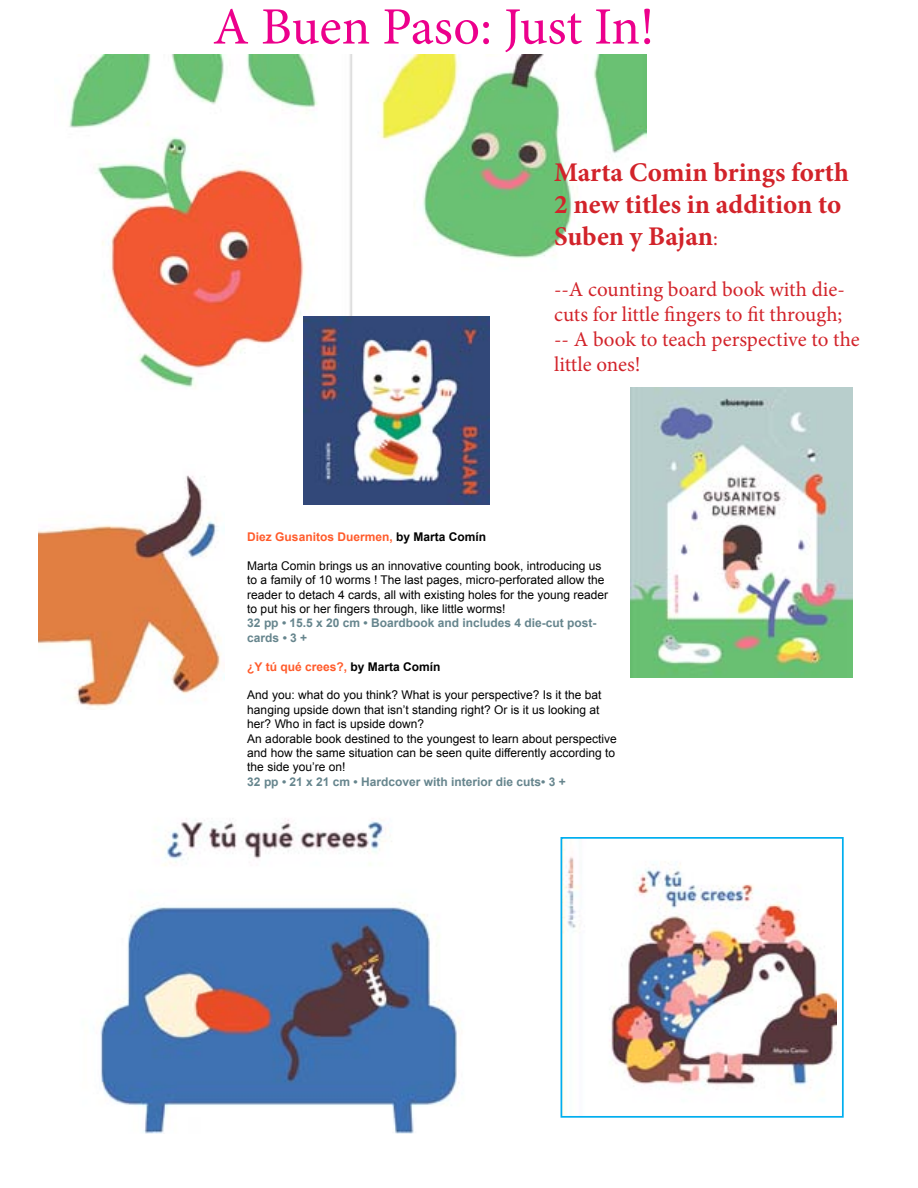
<style>
.page{position:relative;width:918px;height:1188px;background:#fff}
.page>*{position:absolute;margin:0;border:0;box-sizing:border-box;transform-origin:0 0}
.t1{font:52.5px "Minion Pro";letter-spacing:-.005em;color:#ec008c}
.t2{font:700 27px/32.4px "Minion Pro";color:#d2232a}
.t3{font:21px/25.2px "Minion Pro";color:#d2232a}
.t4{font:12px/14.4px "Arial";color:#000}
.t5{font:700 12px/14.4px "Arial";color:#66858d}
.t6{font:700 12px "Arial";color:#ff5b2b}
.s1{font-weight:400;font-size:21px}
.s2{color:#000}
</style>
<div class="page">
<img style="left:69px;top:54px;width:578px;height:372px">
<img style="left:303px;top:316px;width:186px;height:188px">
<img style="left:631px;top:388px;width:221px;height:289px">
<img style="left:564px;top:849px;width:272px;height:266px">
<div style="left:561px;top:837px;width:283px;height:281px;border:2px solid #00aeef"></div>
<img style="left:100px;top:818px;width:360px;height:316px">
<img style="left:39px;top:475px;width:186px;height:233px">
<h1 class="t1" style="left:213px;top:-8px;width:443px">A Buen Paso: Just In!</h1>
<h2 class="t2" style="left:554px;top:155px;width:296px">Marta Comin brings forth<br>2 new titles in addition to<br>Suben y Bajan<span class="s1">:</span></h2>
<h3 class="t3" style="left:554px;top:277px;width:307px">--A counting board book with die&shy;cuts for little fingers to fit through; -- A book to teach perspective to the little ones!</h3>
<p class="t6" style="left:247px;top:529px;width:240px">Diez Gusanitos Duermen, <span class="s2">by Marta Comín</span></p>
<p class="t4" style="left:247px;top:559px;width:362px">Marta Comin brings us an innovative counting book, introducing us to a family of 10 worms ! The last pages, micro-perforated allow the reader to detach 4 cards, all with existing holes for the young reader to put his or her fingers through, like little worms!</p>
<p class="t5" style="left:247px;top:616px;width:351px">32 pp • 15.5 x 20 cm • Boardbook and includes 4 die-cut post&shy;cards • 3 +</p>
<p class="t6" style="left:247px;top:658px;width:195px">¿Y tú qué crees?, <span class="s2">by Marta Comín</span></p>
<p class="t4" style="left:247px;top:688px;width:371px">And you: what do you think? What is your perspective? Is it the bat hanging upside down that isn’t standing right? Or is it us looking at her? Who in fact is upside down?<br>An adorable book destined to the youngest to learn about perspective and how the same situation can be seen quite differently according to the side you’re on!</p>
<p class="t5" style="left:247px;top:775px;width:320px">32 pp • 21 x 21 cm • Hardcover with interior die cuts• 3 +</p>
</div>
